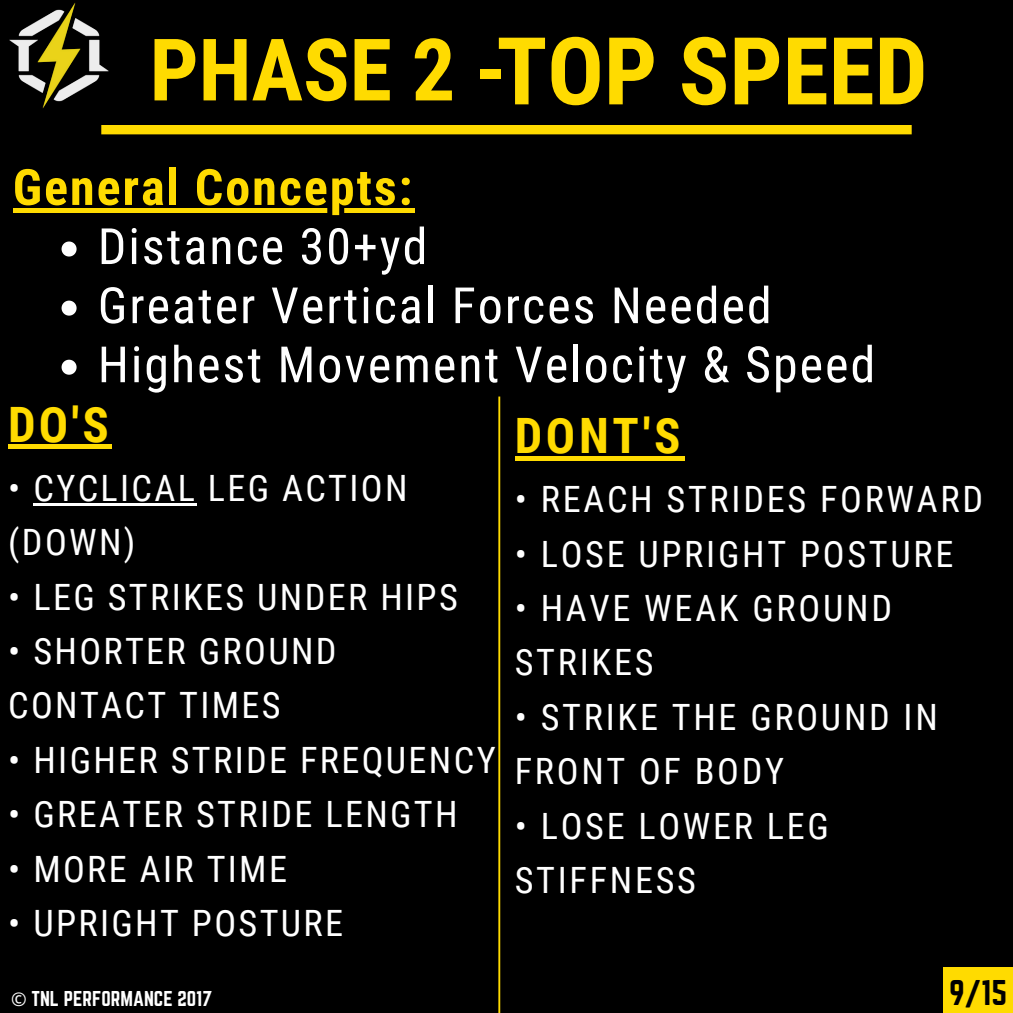
<style>
.page{position:relative;width:1013px;height:1013px;background:#fff}
.page>*{position:absolute;margin:0;border:0;box-sizing:border-box;transform-origin:0 0}
.t1{font:700 93.75px "Roboto Condensed";color:#ffdb00}
.t2{font:700 86.25px "Roboto Condensed";color:#ffdb00}
.t3{font:50px "Roboto Condensed";letter-spacing:.04em;color:#fff}
.t4{font:700 50px "Roboto Condensed";letter-spacing:.04em;color:#ffdb00}
.t5{font:700 48.75px "Roboto Condensed";letter-spacing:.075em;color:#ffdb00}
.t6{font:36.25px/54.4px "Roboto Condensed";letter-spacing:.065em;color:#fff}
.t7{font:31.25px "Norwester";color:#000}
.t8{font:18.75px "Norwester";color:#fff}
.s1{font-family:"Noto Sans"}
</style>
<div class="page">
<div style="left:0;top:0;width:1012px;height:1012px;background:#000"></div>
<div style="left:101px;top:125px;width:810px;height:9px;background:#ffdb00"></div>
<hr style="left:13px;top:208px;width:401px;height:4px;background:#ffdb00">
<svg style="left:62px;top:241px;width:15px;height:15px"></svg>
<svg style="left:62px;top:300px;width:15px;height:15px"></svg>
<svg style="left:62px;top:360px;width:15px;height:15px"></svg>
<div style="left:943px;top:967px;width:69px;height:45px;background:#ffdb00"></div>
<div style="left:8px;top:444px;width:104px;height:5px;background:#ffdb00"></div>
<hr style="left:33px;top:502px;width:164px;height:3px;background:#fff">
<hr style="left:515px;top:456px;width:169px;height:4px;background:#ffdb00">
<img style="left:9px;top:3px;width:100px;height:105px">
<hr style="left:498px;top:396px;width:2px;height:616px;background:#ffdb00">
<p class="t1" style="left:496px;top:17px;width:432px">TOP SPEED</p>
<h4 class="t2" style="left:150px;top:20px;width:358px">PHASE 2 -</h4>
<p class="t4" style="left:13px;top:158px;width:401px">General Concepts:</p>
<p class="t3" style="left:98px;top:218px;width:331px">Distance 30+yd</p>
<h1 class="t3" style="left:98px;top:277px;width:675px">Greater Vertical Forces Needed</h1>
<h1 class="t3" style="left:98px;top:336px;width:779px">Highest Movement Velocity &amp; Speed</h1>
<p class="t5" style="left:8px;top:396px;width:102px">DO'S</p>
<p class="t6" style="left:8px;top:461px;width:401px">• CYCLICAL LEG ACTION (DOWN)</p>
<p class="t6" style="left:8px;top:570px;width:451px">• LEG STRIKES UNDER HIPS</p>
<p class="t6" style="left:8px;top:624px;width:330px">• SHORTER GROUND<br>CONTACT TIMES</p>
<p class="t6" style="left:8px;top:733px;width:489px">• HIGHER STRIDE FREQUENCY</p>
<p class="t6" style="left:8px;top:787px;width:451px">• GREATER STRIDE LENGTH</p>
<p class="t6" style="left:8px;top:842px;width:280px">• MORE AIR TIME</p>
<p class="t6" style="left:8px;top:896px;width:336px">• UPRIGHT POSTURE</p>
<p class="t8" style="left:11px;top:987px;width:202px"><span class="s1">©</span> TNL PERFORMANCE 2017</p>
<p class="t5" style="left:515px;top:408px;width:167px">DONT'S</p>
<p class="t6" style="left:515px;top:472px;width:470px">• REACH STRIDES FORWARD</p>
<p class="t6" style="left:515px;top:527px;width:440px">• LOSE UPRIGHT POSTURE</p>
<p class="t6" style="left:515px;top:581px;width:379px">• HAVE WEAK GROUND<br>STRIKES</p>
<p class="t6" style="left:515px;top:690px;width:424px">• STRIKE THE GROUND IN<br>FRONT OF BODY</p>
<p class="t6" style="left:515px;top:799px;width:316px">• LOSE LOWER LEG<br>STIFFNESS</p>
<h2 class="t7" style="left:949px;top:973px;width:59px">9/15</h2>
</div>
